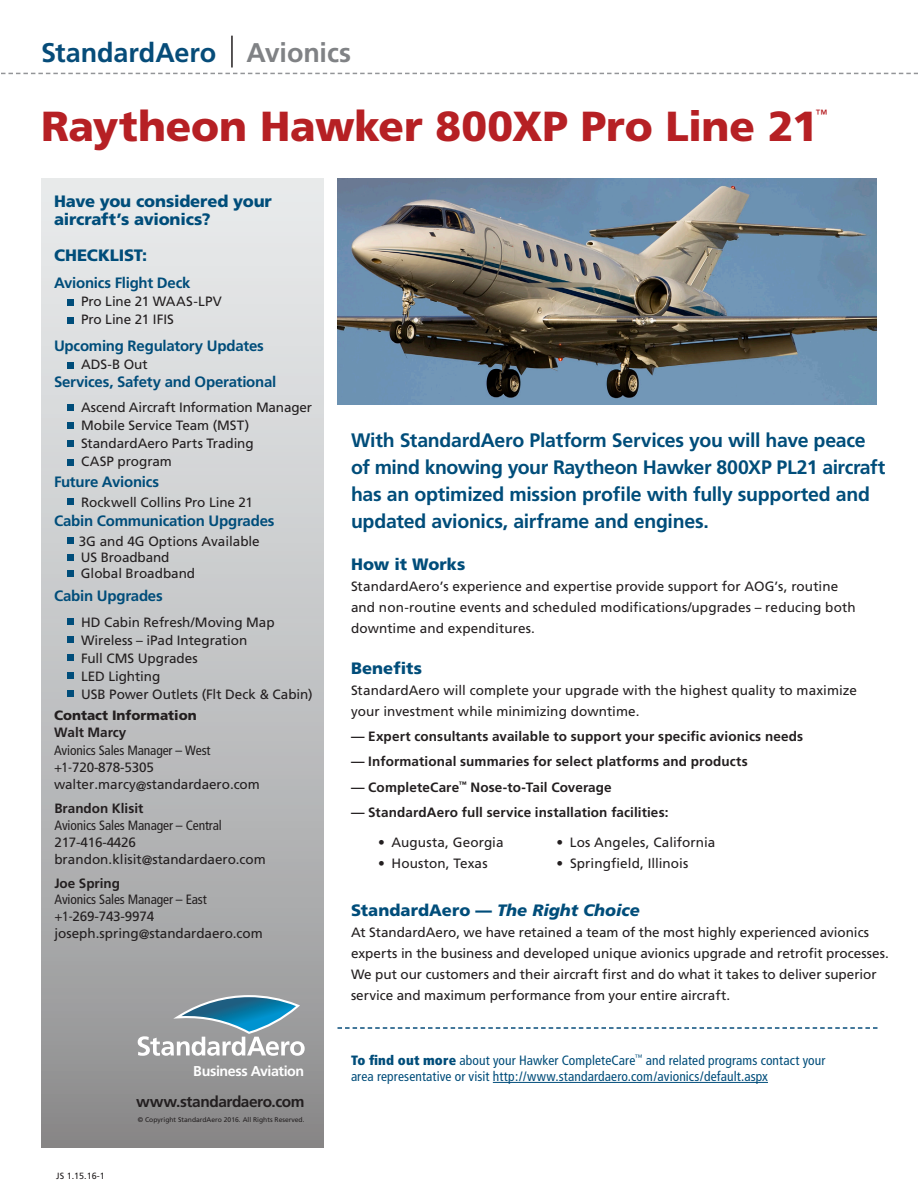
<style>
.page{position:relative;width:918px;height:1188px;background:#fff}
.page>*{position:absolute;margin:0;border:0;box-sizing:border-box;transform-origin:0 0}
.t1{font:900 42px "Frutiger";letter-spacing:-.005em;color:#b62024}
.t2{font:700 27px "Frutiger";letter-spacing:-.005em;color:#064c79}
.t3{font:700 19.5px/27px "Frutiger";letter-spacing:-.015em;color:#004d7a}
.t4{font:900 16.5px "Frutiger";letter-spacing:-.005em;color:#004d7a}
.t5{font:italic 900 16.5px "Frutiger";color:#004d7a}
.t6{font:700 15.45px "Frutiger";letter-spacing:-.03em;color:#231f20}
.t7{font:700 15px "Frutiger";letter-spacing:-.015em;color:#004d7a}
.t8{font:700 14.25px "Frutiger";letter-spacing:-.03em;color:#fff}
.t9{font:13.5px/21px "Frutiger";color:#231f20}
.t10{font:700 13.5px "Frutiger";letter-spacing:.01em;color:#231f20}
.t11{font:condensed 13.5px/16.2px "Frutiger";letter-spacing:.01em;color:#004d7a}
.t12{font:condensed 13.5px "Frutiger";letter-spacing:-.01em;color:#231f20}
.t13{font:12px "Frutiger";color:#b62024}
.t14{font:9px "Frutiger";color:#231f20}
.t15{font:6.75px "Frutiger";color:#231f20}
.s1{color:#808285}
.s2{font-weight:900}
.s3{font-weight:700}
.s4{font-stretch:condensed}
.s5{font-style:normal}
</style>
<div class="page">
<div style="left:41px;top:178px;width:282px;height:970px;background:linear-gradient(to bottom,#eef1f2,#919192)"></div>
<svg style="left:138px;top:995px;width:167px;height:61px;background:#8fa6b0"></svg>
<img style="left:338px;top:178px;width:538px;height:227px">
<div style="left:68px;top:299px;width:6px;height:7px;background:#004d7a"></div>
<div style="left:68px;top:317px;width:6px;height:7px;background:#004d7a"></div>
<div style="left:68px;top:362px;width:6px;height:7px;background:#004d7a"></div>
<div style="left:68px;top:404px;width:6px;height:7px;background:#004d7a"></div>
<div style="left:68px;top:422px;width:6px;height:7px;background:#004d7a"></div>
<div style="left:68px;top:440px;width:6px;height:7px;background:#004d7a"></div>
<div style="left:68px;top:459px;width:6px;height:7px;background:#004d7a"></div>
<div style="left:68px;top:498px;width:6px;height:7px;background:#004d7a"></div>
<div style="left:68px;top:537px;width:6px;height:7px;background:#004d7a"></div>
<div style="left:68px;top:554px;width:6px;height:7px;background:#004d7a"></div>
<div style="left:68px;top:570px;width:6px;height:7px;background:#004d7a"></div>
<div style="left:68px;top:618px;width:6px;height:7px;background:#004d7a"></div>
<div style="left:68px;top:636px;width:6px;height:7px;background:#004d7a"></div>
<div style="left:68px;top:654px;width:6px;height:7px;background:#004d7a"></div>
<div style="left:68px;top:672px;width:6px;height:7px;background:#004d7a"></div>
<div style="left:68px;top:690px;width:6px;height:7px;background:#004d7a"></div>
<hr style="left:493px;top:1082px;width:275px;height:1px;background:#004d7a">
<svg style="left:1px;top:73px;width:917px;height:1px"></svg>
<hr style="left:231px;top:36px;width:2px;height:32px;background:#231f20">
<svg style="left:338px;top:1027px;width:540px;height:2px"></svg>
<p class="t2" style="left:41px;top:36px;width:312px">StandardAero <span class="s1">Avionics</span></p>
<p class="t1" style="left:41px;top:101px;width:778px">Raytheon Hawker 800XP Pro Line 21</p>
<p class="t13" style="left:815px;top:107px;width:13px">™</p>
<p class="t4" style="left:54px;top:191px;width:219px">Have you considered your</p>
<p class="t4" style="left:54px;top:209px;width:158px">aircraft’s avionics?</p>
<p class="t4" style="left:54px;top:245px;width:95px">CHECKLIST:</p>
<p class="t7" style="left:54px;top:274px;width:138px">Avionics Flight Deck</p>
<p class="t9" style="left:81px;top:290px;width:142px">Pro Line 21 WAAS-LPV</p>
<p class="t9" style="left:81px;top:308px;width:94px">Pro Line 21 IFIS</p>
<p class="t7" style="left:54px;top:337px;width:211px">Upcoming Regulatory Updates</p>
<p class="t9" style="left:81px;top:353px;width:68px">ADS-B Out</p>
<p class="t7" style="left:54px;top:373px;width:224px">Services, Safety and Operational</p>
<p class="t9" style="left:81px;top:397px;width:233px">Ascend Aircraft Information Manager</p>
<p class="t9" style="left:81px;top:415px;width:170px">Mobile Service Team (MST)</p>
<p class="t9" style="left:81px;top:433px;width:174px">StandardAero Parts Trading</p>
<p class="t9" style="left:81px;top:451px;width:92px">CASP program</p>
<p class="t7" style="left:54px;top:473px;width:107px">Future Avionics</p>
<p class="t9" style="left:81px;top:491px;width:174px">Rockwell Collins Pro Line 21</p>
<p class="t7" style="left:54px;top:512px;width:222px">Cabin Communication Upgrades</p>
<p class="t9" style="left:79px;top:533px;width:182px;line-height:16.2px">3G and 4G Options Available<br>US Broadband<br>Global Broadband</p>
<p class="t7" style="left:54px;top:587px;width:110px">Cabin Upgrades</p>
<p class="t9" style="left:81px;top:611px;width:195px">HD Cabin Refresh/Moving Map</p>
<p class="t9" style="left:81px;top:629px;width:168px">Wireless – iPad Integration</p>
<p class="t9" style="left:81px;top:647px;width:118px">Full CMS Upgrades</p>
<p class="t9" style="left:81px;top:665px;width:81px">LED Lighting</p>
<p class="t9" style="left:81px;top:683px;width:233px">USB Power Outlets (Flt Deck &amp; Cabin)</p>
<p class="t9" style="left:54px;top:706px;width:207px;line-height:17.4px"><span class="s2">Contact Information<br></span><span class="s3">Walt Marcy<br></span><span class="s4">Avionics Sales Manager – West +1-</span>720-878-5305 walter.marcy@standardaero.com</p>
<p class="t10" style="left:54px;top:800px;width:90px">Brandon Klisit</p>
<p class="t12" style="left:54px;top:817px;width:169px">Avionics Sales Manager – Central</p>
<p class="t9" style="left:54px;top:834px;width:213px;line-height:16.6px">217-416-4426 brandon.klisit@standardaero.com</p>
<p class="t10" style="left:54px;top:875px;width:67px">Joe Spring</p>
<p class="t9" style="left:54px;top:891px;width:210px;line-height:16.8px"><span class="s4">Avionics Sales Manager – East +1-</span>269-743-9974 joseph.spring@standardaero.com</p>
<p class="t8" style="left:193px;top:1063px;width:113px">Business Aviation</p>
<p class="t6" style="left:136px;top:1092px;width:170px">www.standardaero.com</p>
<p class="t14" style="left:56px;top:1171px;width:50px">JS 1.15.16-1</p>
<p class="t15" style="left:138px;top:1116px;width:168px">© Copyright StandardAero 2016. All Rights Reserved.</p>
<p class="t3" style="left:351px;top:427px;width:536px">With StandardAero Platform Services you will have peace of mind knowing your Raytheon Hawker 800XP PL21 aircraft has an optimized mission profile with fully supported and updated avionics, airframe and engines.</p>
<p class="t4" style="left:351px;top:554px;width:116px">How it Works</p>
<p class="t9" style="left:351px;top:575px;width:506px">StandardAero’s experience and expertise provide support for AOG’s, routine and non-routine events and scheduled modifications/upgrades – reducing both downtime and expenditures.</p>
<p class="t4" style="left:351px;top:658px;width:72px">Benefits</p>
<p class="t9" style="left:351px;top:680px;width:507px">StandardAero will complete your upgrade with the highest quality to maximize your investment while minimizing downtime.</p>
<p class="t10" style="left:351px;top:729px;width:454px">— Expert consultants available to support your specific avionics needs</p>
<p class="t10" style="left:351px;top:754px;width:398px">— Informational summaries for select platforms and products</p>
<p class="t10" style="left:351px;top:779px;width:262px">— CompleteCare<sup>™</sup> Nose-to-Tail Coverage</p>
<p class="t10" style="left:351px;top:804px;width:319px">— StandardAero full service installation facilities:</p>
<p class="t9" style="left:378px;top:831px;width:127px">• Augusta, Georgia</p>
<p class="t9" style="left:556px;top:831px;width:160px">• Los Angeles, California</p>
<p class="t9" style="left:378px;top:852px;width:111px">• Houston, Texas</p>
<p class="t9" style="left:557px;top:852px;width:133px">• Springfield, Illinois</p>
<p class="t5" style="left:351px;top:900px;width:290px"><span class="s5">StandardAero —</span> The Right Choice</p>
<p class="t9" style="left:351px;top:922px;width:539px">At StandardAero, we have retained a team of the most highly experienced avionics experts in the business and developed unique avionics upgrade and retrofit processes.<br>We put our customers and their aircraft first and do what it takes to deliver superior service and maximum performance from your entire aircraft.</p>
<p class="t11" style="left:351px;top:1052px;width:476px"><span class="s2">To find out more</span> about your Hawker CompleteCare<sup>™</sup> and related programs contact your area representative or visit http://www.standardaero.com/avionics/default.aspx</p>
</div>
